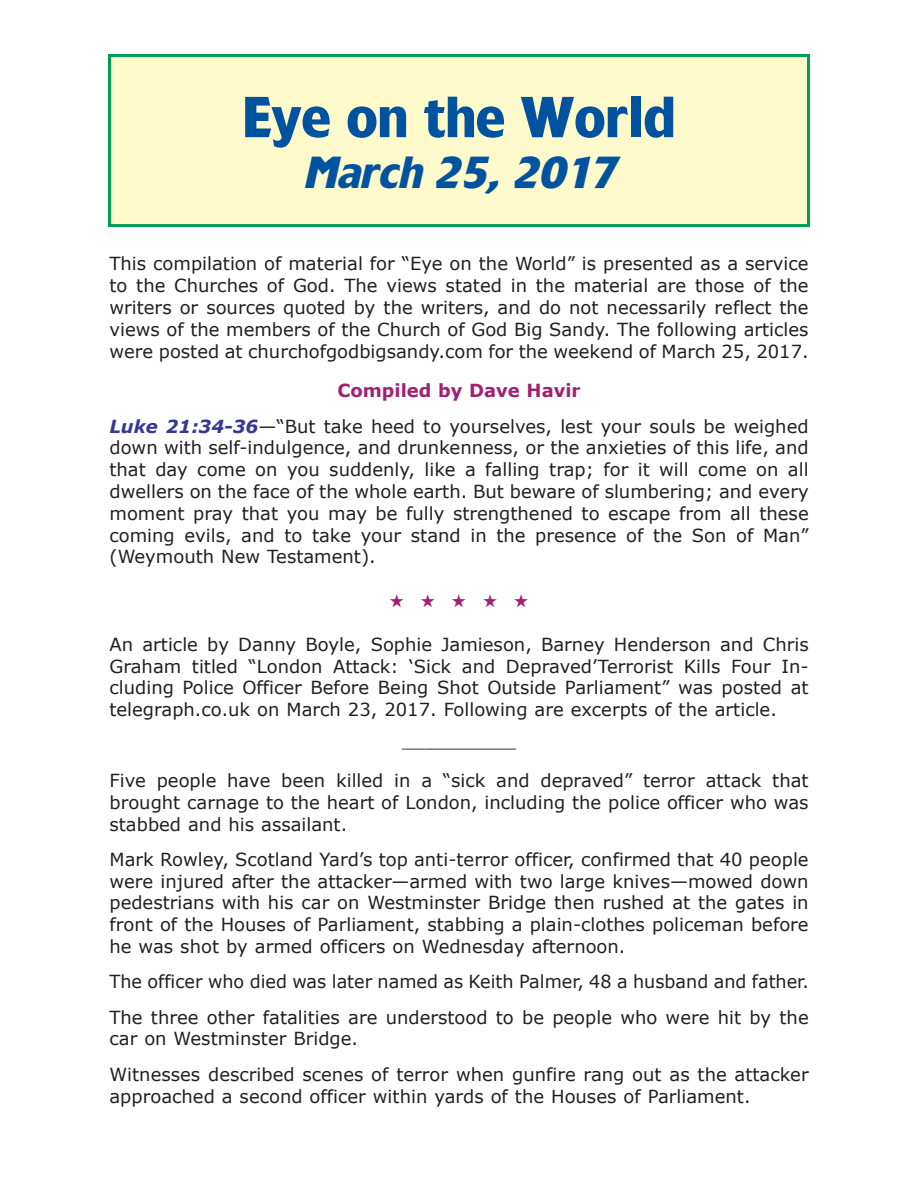
<style>
.page{position:relative;width:918px;height:1188px;background:#fff}
.page>*{position:absolute;margin:0;border:0;box-sizing:border-box;transform-origin:0 0}
.t1{font:700 54px "Forever";color:#0153a0;scale:1.05 1}
.t2{font:italic 700 42px "Forever";color:#0153a0;scale:1.05 1}
.t3{font:18px/21.8px "Verdana";color:#231f20;text-align:justify}
.t4{font:18px "Zapf Dingbats";color:#a1216f}
.s1{font-weight:700;color:#a1216f}
.s2{font-weight:700;font-style:italic;color:#343896}
</style>
<div class="page">
<div style="left:110px;top:56px;width:698px;height:170px;background:#fffacb"></div>
<div style="left:108px;top:54px;width:702px;height:173px;border:3px solid #009e57"></div>
<h1 class="t1" style="left:242px;top:98px;width:414px">Eye on the World</h1>
<h2 class="t2" style="left:303px;top:157px;width:307px">March 25, 2017</h2>
<p class="t3" style="left:110px;top:252px;width:701px">This compilation of material for “Eye on the World” is presented as a service to the Churches of God. The views stated in the material are those of the writers or sources quoted by the writers, and do not necessarily reflect the views of the members of the Church of God Big Sandy. The following articles were posted at churchofgodbigsandy.com for the weekend of March 25, 2017.</p>
<p class="t3" style="left:110px;top:373px;width:701px;line-height:35.2px;text-align:center"><span class="s1">Compiled by Dave Havir<br></span><span class="s2">Luke 21:34-36</span>—“But take heed to yourselves, lest your souls be weighed</p>
<p class="t3" style="left:110px;top:436px;width:701px">down with self-indulgence, and drunkenness, or the anxieties of this life, and that day come on you suddenly, like a falling trap; for it will come on all dwellers on the face of the whole earth. But beware of slumbering; and every moment pray that you may be fully strengthened to escape from all these coming evils, and to take your stand in the presence of the Son of Man” (Weymouth New Testament).</p>
<p class="t4" style="left:389px;top:592px;width:141px">★★★★★</p>
<p class="t3" style="left:110px;top:633px;width:701px">An article by Danny Boyle, Sophie Jamieson, Barney Henderson and Chris Graham titled “London Attack: ‘Sick and Depraved’Terrorist Kills Four In&shy;cluding Police Officer Before Being Shot Outside Parliament” was posted at telegraph.co.uk on March 23, 2017. Following are excerpts of the article.</p>
<p class="t3" style="left:402px;top:729px;width:116px">__________</p>
<p class="t3" style="left:110px;top:769px;width:701px">Five people have been killed in a “sick and depraved” terror attack that brought carnage to the heart of London, including the police officer who was stabbed and his assailant.</p>
<p class="t3" style="left:110px;top:848px;width:701px">Mark Rowley, Scotland Yard’s top anti-terror officer, confirmed that 40 people were injured after the attacker—armed with two large knives—mowed down pedestrians with his car on Westminster Bridge then rushed at the gates in front of the Houses of Parliament, stabbing a plain-clothes policeman before he was shot by armed officers on Wednesday afternoon.</p>
<p class="t3" style="left:110px;top:964px;width:701px;line-height:35.2px">The officer who died was later named as Keith Palmer, 48 a husband and father.<br>The three other fatalities are understood to be people who were hit by the</p>
<p class="t3" style="left:110px;top:1021px;width:701px;line-height:35.2px">car on Westminster Bridge.<br>Witnesses described scenes of terror when gunfire rang out as the attacker</p>
<p class="t3" style="left:110px;top:1084px;width:643px">approached a second officer within yards of the Houses of Parliament.</p>
</div>
